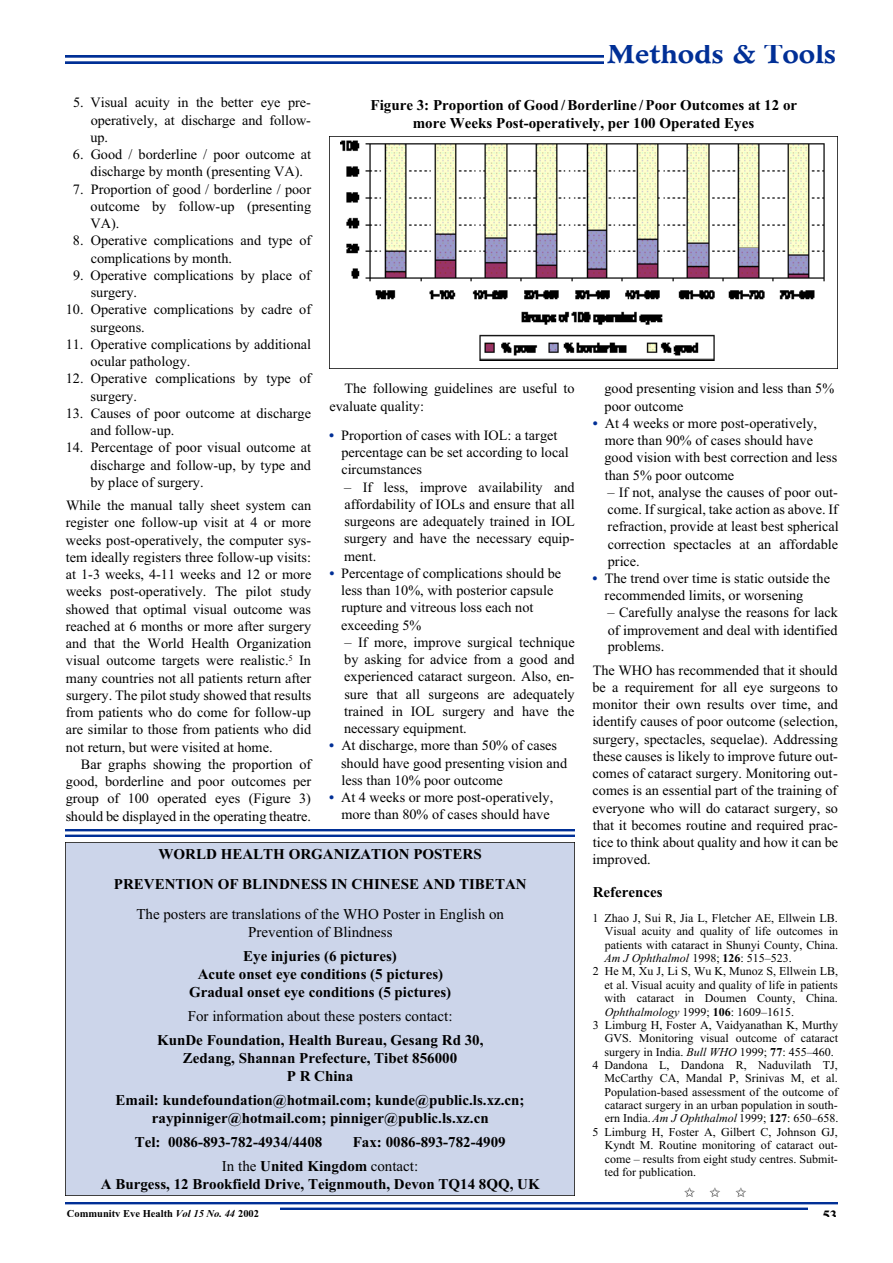
<style>
.page{position:relative;width:893px;height:1263px;background:#fff}
.page>*{position:absolute;margin:0;border:0;box-sizing:border-box;transform-origin:0 0}
.t1{font:700 27px "Minister";color:#002f96}
.t2{font:700 15px/18px "Times New Roman";color:#000;text-align:center}
.t3{font:15px/18px "Times";color:#000;text-align:center}
.t4{font:14.25px/17.2px "Times";color:#000}
.t5{font:700 14.25px "Times New Roman";color:#000}
.t6{font:13.5px "Zapf Dingbats";color:#000}
.t7{font:12px "Times";color:#000}
.t8{font:700 10.5px "Times New Roman";color:#000}
.s1{font-family:"Times New Roman";font-weight:700;color:#002f96}
.s2{font-family:"Times New Roman";font-style:italic}
.s3{font-family:"Times New Roman";font-weight:700}
.s4{font-style:italic}
</style>
<div class="page">
<img style="left:65px;top:1202px;width:772px;height:8px">
<img style="left:65px;top:56px;width:539px;height:7px">
<img style="left:66px;top:830px;width:508px;height:7px">
<div style="left:65px;top:1206px;width:215px;height:10px;background:#fff"></div>
<div style="left:808px;top:1206px;width:30px;height:10px;background:#fff"></div>
<img style="left:329px;top:136px;width:508px;height:233px">
<div style="left:66px;top:843px;width:508px;height:353px;background:#ccd5ea"></div>
<h1 class="t1" style="left:606px;top:43px;width:231px">Methods &amp; Tools</h1>
<p class="t4" style="left:90px;top:94px;width:222px;text-align:justify;text-indent:-17px">5. Visual acuity in the better eye pre&shy;o p e r a t i v e l y ,a td i s c h a r g ea n df o l l o w - u p .</p>
<p class="t4" style="left:91px;top:146px;width:222px;text-indent:-18px">6. Good / borderline / poor outcome at discharge by month (presenting VA).</p>
<p class="t4" style="left:91px;top:180px;width:222px;text-align:justify;text-indent:-18px">7. Proportion of good / borderline / poor outcome by follow-up (presenting VA).</p>
<p class="t4" style="left:91px;top:232px;width:222px;text-indent:-18px">8. Operative complications and type of complications by month.</p>
<p class="t4" style="left:91px;top:266px;width:222px;text-indent:-18px">9. Operative complications by place of surgery.</p>
<p class="t4" style="left:91px;top:301px;width:222px;text-indent:-25px">10. Operative complications by cadre of surgeons.</p>
<p class="t4" style="left:91px;top:335px;width:222px;text-indent:-25px">11. Operative complications by additional ocular pathology.</p>
<p class="t4" style="left:91px;top:370px;width:222px;text-indent:-25px">12. Operative complications by type of surgery.</p>
<p class="t4" style="left:90px;top:404px;width:222px;text-indent:-25px">13. Causes of poor outcome at discharge and follow-up.</p>
<p class="t4" style="left:90px;top:439px;width:222px;text-align:justify;text-indent:-25px">14. Percentage of poor visual outcome at discharge and follow-up, by type and by place of surgery.</p>
<p class="t4" style="left:66px;top:497px;width:247px;text-align:justify">While the manual tally sheet system can register one follow-up visit at 4 or more weeks post-operatively, the computer sys&shy;tem ideally registers three follow-up visits: at 1-3 weeks, 4-11 weeks and 12 or more weeks post-operatively. The pilot study showed that optimal visual outcome was reached at 6 months or more after surgery and that the World Health Organization visual outcome targets were realistic.<sup>5</sup> In many countries not all patients return after surgery. The pilot study showed that results from patients who do come for follow-up are similar to those from patients who did not return, but were visited at home.</p>
<p class="t4" style="left:66px;top:755px;width:247px;text-align:justify;text-indent:15px">Bar graphs showing the proportion of good, borderline and poor outcomes per group of 100 operated eyes (Figure 3) should be displayed in the operating theatre.</p>
<p class="t2" style="left:370px;top:96px;width:428px">Figure 3: Proportion of Good / Borderline / Poor Outcomes at 12 or more Weeks Post-operatively, per 100 Operated Eyes</p>
<p class="t4" style="left:329px;top:380px;width:247px;text-indent:15px">The following guidelines are useful to evaluate quality:</p>
<p class="t4" style="left:341px;top:426px;width:229px;text-indent:-12px"><span class="s1">•</span> Proportion of cases with IOL: a target percentage can be set according to local circumstances</p>
<p class="t4" style="left:344px;top:478px;width:232px;text-align:justify">– If less, improve availability and affordability of IOLs and ensure that all surgeons are adequately trained in IOL surgery and have the necessary equip&shy;ment.</p>
<p class="t4" style="left:341px;top:564px;width:222px;text-indent:-12px"><span class="s1">•</span> Percentage of complications should be less than 10%, with posterior capsule rupture and vitreous loss each not exceeding 5%</p>
<p class="t4" style="left:344px;top:633px;width:232px;text-align:justify">– If more, improve surgical technique by asking for advice from a good and experienced cataract surgeon. Also, en&shy;sure that all surgeons are adequately trained in IOL surgery and have the necessary equipment.</p>
<p class="t4" style="left:341px;top:737px;width:228px;text-indent:-12px"><span class="s1">•</span> At discharge, more than 50% of cases should have good presenting vision and less than 10% poor outcome</p>
<p class="t4" style="left:329px;top:789px;width:225px;text-align:center"><span class="s1">•</span> At 4 weeks or more post-operatively, more than 80% of cases should have</p>
<p class="t4" style="left:604px;top:380px;width:231px">good presenting vision and less than 5% poor outcome</p>
<p class="t4" style="left:604px;top:414px;width:234px;text-indent:-12px"><span class="s1">•</span> At 4 weeks or more post-operatively, more than 90% of cases should have good vision with best correction and less than 5% poor outcome</p>
<p class="t4" style="left:607px;top:483px;width:233px;text-align:justify">– If not, analyse the causes of poor out&shy;come. If surgical, take action as above. If refraction, provide at least best spherical correction spectacles at an affordable price.</p>
<p class="t4" style="left:604px;top:570px;width:227px;text-indent:-12px"><span class="s1">•</span> The trend over time is static outside the recommended limits, or worsening</p>
<p class="t4" style="left:607px;top:604px;width:232px;text-align:justify">– Carefully analyse the reasons for lack of improvement and deal with identified problems.</p>
<p class="t4" style="left:592px;top:661px;width:247px;text-align:justify">The WHO has recommended that it should be a requirement for all eye surgeons to monitor their own results over time, and identify causes of poor outcome (selection, surgery, spectacles, sequelae). Addressing these causes is likely to improve future out&shy;comes of cataract surgery. Monitoring out&shy;comes is an essential part of the training of everyone who will do cataract surgery, so that it becomes routine and required prac&shy;tice to think about quality and how it can be improved.</p>
<p class="t2" style="left:592px;top:883px;width:71px">References</p>
<p class="t7" style="left:592px;top:911px;width:247px">1 Zhao J, Sui R, Jia L, Fletcher AE, Ellwein LB.</p>
<p class="t7" style="left:604px;top:925px;width:235px">Visual acuity and quality of life outcomes in</p>
<p class="t7" style="left:604px;top:938px;width:235px">patients with cataract in Shunyi County, China.</p>
<p class="t7" style="left:604px;top:952px;width:189px"><span class="s2">Am J Ophthalmol</span> 1998; <span class="s3">126</span>: 515–523.</p>
<p class="t7" style="left:592px;top:965px;width:247px">2 He M, Xu J, Li S, Wu K, Munoz S, Ellwein LB,</p>
<p class="t7" style="left:604px;top:978px;width:235px">et al. Visual acuity and quality of life in patients</p>
<p class="t7" style="left:604px;top:991px;width:235px">with cataract in Doumen County, China.</p>
<p class="t7" style="left:604px;top:1005px;width:191px"><span class="s2">Ophthalmology</span> 1999; <span class="s3">106</span>: 1609–1615.</p>
<p class="t7" style="left:592px;top:1018px;width:247px">3 Limburg H, Foster A, Vaidyanathan K, Murthy</p>
<p class="t7" style="left:604px;top:1031px;width:235px">GVS. Monitoring visual outcome of cataract</p>
<p class="t7" style="left:604px;top:1045px;width:231px">surgery in India. <span class="s2">Bull WHO</span> 1999; <span class="s3">77</span>: 455–460.</p>
<p class="t7" style="left:592px;top:1058px;width:247px">4 Dandona L, Dandona R, Naduvilath TJ,</p>
<p class="t7" style="left:604px;top:1072px;width:235px">McCarthy CA, Mandal P, Srinivas M, et al.</p>
<p class="t7" style="left:604px;top:1085px;width:235px">Population-based assessment of the outcome of</p>
<p class="t7" style="left:604px;top:1098px;width:234px">cataract surgery in an urban population in south-</p>
<p class="t7" style="left:604px;top:1112px;width:235px">ern India. <span class="s2">Am J Ophthalmol</span> 1999; <span class="s3">127</span>: 650–658.</p>
<p class="t7" style="left:592px;top:1125px;width:247px">5 Limburg H, Foster A, Gilbert C, Johnson GJ,</p>
<p class="t7" style="left:604px;top:1138px;width:234px">Kyndt M. Routine monitoring of cataract out-</p>
<p class="t7" style="left:604px;top:1152px;width:234px">come – results from eight study centres. Submit-</p>
<p class="t7" style="left:604px;top:1165px;width:93px">ted for publication.</p>
<p class="t6" style="left:684px;top:1185px;width:64px">✩✩✩</p>
<p class="t2" style="left:114px;top:839px;width:414px;line-height:30px">WORLD HEALTH ORGANIZATION POSTERS<br>PREVENTION OF BLINDNESS IN CHINESE AND TIBETAN</p>
<p class="t3" style="left:136px;top:905px;width:369px">The posters are translations of the WHO Poster in English on<br>Prevention of Blindness</p>
<p class="t2" style="left:189px;top:947px;width:264px">Eye injuries (6 pictures)<br>Acute onset eye conditions (5 pictures)<br>Gradual onset eye conditions (5 pictures)</p>
<p class="t3" style="left:188px;top:1007px;width:266px">For information about these posters contact:</p>
<p class="t2" style="left:157px;top:1031px;width:328px">KunDe Foundation, Health Bureau, Gesang Rd 30,<br>Zedang, Shannan Prefecture, Tibet 856000<br>P R China</p>
<p class="t2" style="left:116px;top:1091px;width:410px">Email: kundefoundation@hotmail.com; kunde@public.ls.xz.cn; raypinniger@hotmail.com; pinniger@public.ls.xz.cn</p>
<p class="t2" style="left:135px;top:1133px;width:189px">Tel: 0086-893-782-4934/4408</p>
<p class="t2" style="left:353px;top:1133px;width:154px">Fax: 0086-893-782-4909</p>
<p class="t3" style="left:222px;top:1157px;width:198px">In the <span class="s3">United Kingdom</span> contact:</p>
<p class="t2" style="left:101px;top:1175px;width:440px">A Burgess, 12 Brookfield Drive, Teignmouth, Devon TQ14 8QQ, UK</p>
<p class="t8" style="left:67px;top:1208px;width:194px">Community Eye Health <span class="s4">Vol 15 No. 44</span> 2002</p>
<p class="t5" style="left:822px;top:1208px;width:16px">53</p>
</div>
